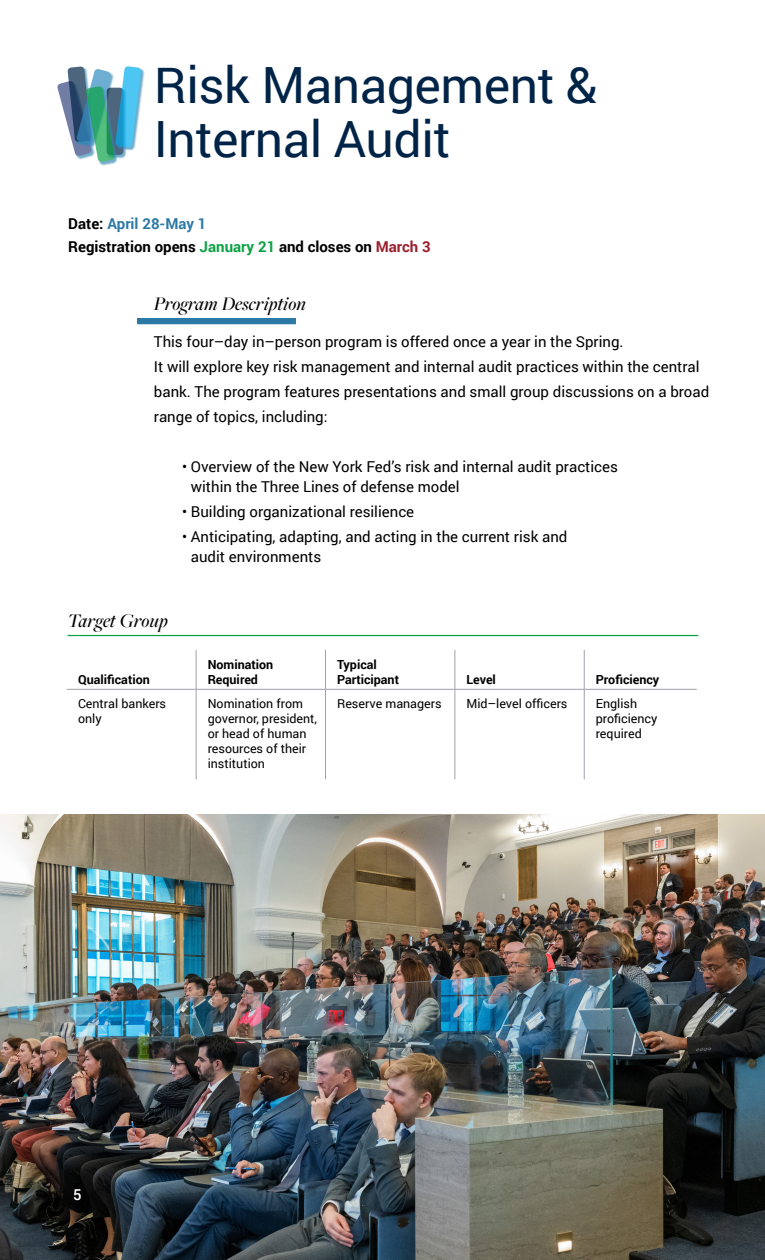
<style>
.page{position:relative;width:765px;height:1260px;background:#fff}
.page>*{position:absolute;margin:0;border:0;box-sizing:border-box;transform-origin:0 0}
.t1{font:50px/53.8px "Roboto";letter-spacing:-.01em;color:#002447}
.t2{font:italic 500 20px "Freight Big Pro";letter-spacing:.01em;color:#000}
.t3{font:15px/25px "Roboto";color:#000}
.t4{font:700 15px/22.5px "Roboto";color:#000}
.t5{font:500 15px "Roboto";color:#fff}
.t6{font:12.5px/15px "Roboto";color:#000}
.t7{font:700 12.5px/15px "Roboto";color:#000}
.s1{color:#2d79a6}
.s2{color:#0aa245}
.s3{color:#9c1e2d}
</style>
<div class="page">
<svg style="left:141px;top:68px;width:4px;height:32px"></svg>
<svg style="left:99px;top:162px;width:17px;height:3px"></svg>
<svg style="left:57px;top:66px;width:84px;height:96px"></svg>
<hr style="left:196px;top:650px;width:1px;height:39px;background:#9fa1a8">
<hr style="left:325px;top:650px;width:1px;height:39px;background:#9fa1a8">
<hr style="left:455px;top:650px;width:1px;height:39px;background:#9fa1a8">
<hr style="left:584px;top:650px;width:1px;height:39px;background:#9fa1a8">
<hr style="left:67px;top:689px;width:129px;height:1px;background:#9fa1a8">
<hr style="left:196px;top:689px;width:129px;height:1px;background:#9fa1a8">
<hr style="left:196px;top:690px;width:1px;height:89px;background:#9fa1a8">
<hr style="left:325px;top:689px;width:130px;height:1px;background:#9fa1a8">
<hr style="left:325px;top:690px;width:1px;height:89px;background:#9fa1a8">
<hr style="left:455px;top:689px;width:129px;height:1px;background:#9fa1a8">
<hr style="left:455px;top:690px;width:1px;height:89px;background:#9fa1a8">
<hr style="left:584px;top:689px;width:113px;height:1px;background:#9fa1a8">
<hr style="left:584px;top:690px;width:1px;height:89px;background:#9fa1a8">
<div style="left:137px;top:318px;width:159px;height:6px;background:#2d79a6"></div>
<hr style="left:68px;top:635px;width:630px;height:1px;background:#0aa245">
<img style="left:0;top:815px;width:765px;height:445px">
<h1 class="t1" style="left:154px;top:57px;width:445px">Risk Management &amp;<br>Internal Audit</h1>
<p class="t4" style="left:68px;top:212px;width:364px">Date: <span class="s1">April 28-May 1<br></span>Registration opens <span class="s2">January 21</span> and closes on <span class="s3">March 3</span></p>
<h2 class="t2" style="left:154px;top:291px;width:154px">Program Description</h2>
<p class="t3" style="left:154px;top:328px;width:557px">This four–day in–person program is offered once a year in the Spring.<br>It will explore key risk management and internal audit practices within the central bank. The program features presentations and small group discussions on a broad range of topics, including:</p>
<p class="t3" style="left:191px;top:456px;width:429px;line-height:20px;text-indent:-9px">• Overview of the New York Fed’s risk and internal audit practices within the Three Lines of defense model</p>
<p class="t3" style="left:182px;top:498px;width:234px">• Building organizational resilience</p>
<p class="t3" style="left:191px;top:526px;width:378px;line-height:20px;text-indent:-9px">• Anticipating, adapting, and acting in the current risk and audit environments</p>
<h2 class="t2" style="left:68px;top:608px;width:102px">Target Group</h2>
<p class="t7" style="left:78px;top:671px;width:73px">Qualification</p>
<p class="t7" style="left:208px;top:656px;width:67px">Nomination<br>Required</p>
<p class="t7" style="left:337px;top:656px;width:64px">Typical<br>Participant</p>
<p class="t7" style="left:466px;top:671px;width:31px">Level</p>
<p class="t7" style="left:596px;top:671px;width:65px">Proficiency</p>
<p class="t6" style="left:78px;top:696px;width:90px">Central bankers only</p>
<p class="t6" style="left:208px;top:696px;width:111px">Nomination from governor, president, or head of human resources of their institution</p>
<p class="t6" style="left:337px;top:696px;width:106px">Reserve managers</p>
<p class="t6" style="left:466px;top:696px;width:103px">Mid–level officers</p>
<p class="t6" style="left:596px;top:696px;width:63px">English proficiency required</p>
<p class="t5" style="left:73px;top:1184px;width:10px">5</p>
</div>
